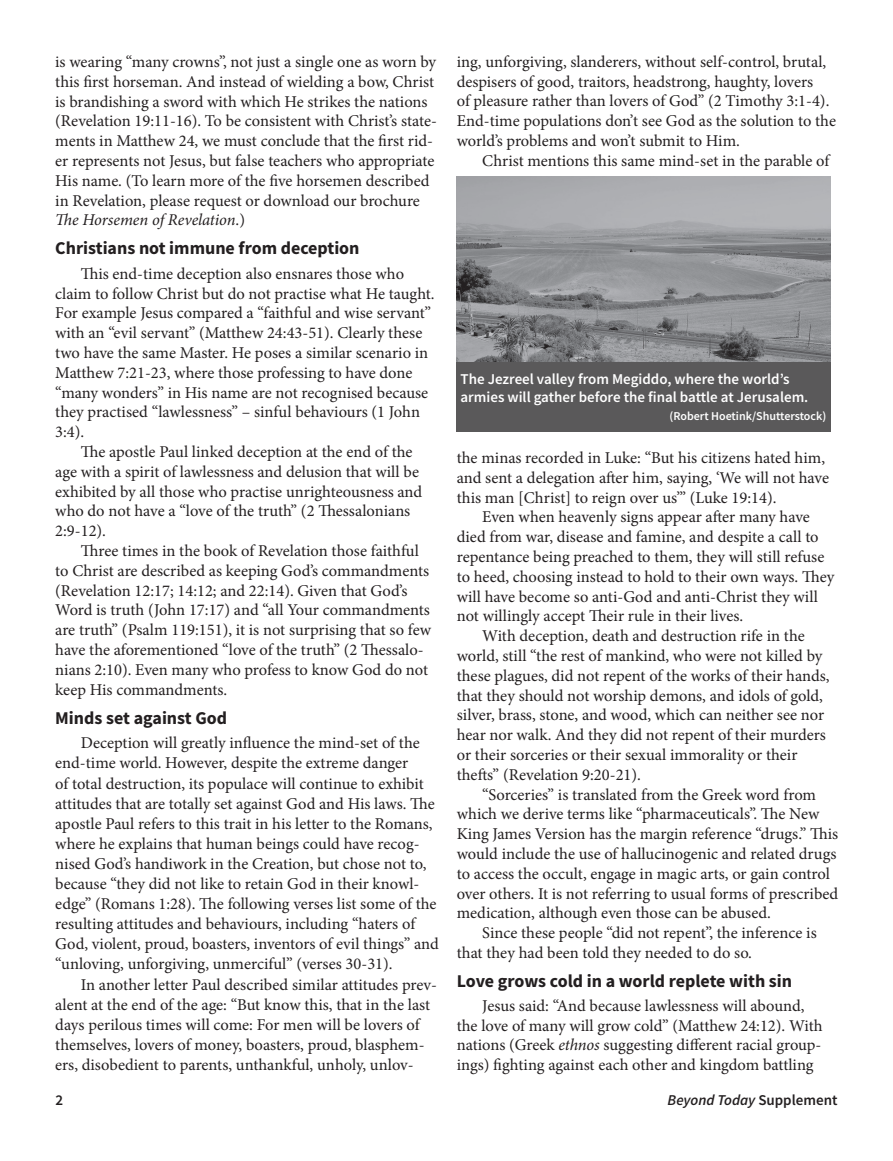
<style>
.page{position:relative;width:893px;height:1161px;background:#fff}
.page>*{position:absolute;margin:0;border:0;box-sizing:border-box;transform-origin:0 0}
.t1{font:700 18px "Source Sans Pro";color:#231f20}
.t2{font:16.5px/19.8px "Minion Pro";color:#231f20}
.t3{font:600 15px/18px "Source Sans Pro";color:#fff}
.t4{font:italic 600 15px "Source Sans Pro";color:#231f20}
.t5{font:600 15px "Source Sans Pro";color:#231f20}
.t6{font:600 12px "Source Sans Pro";color:#fff}
.s1{font-style:italic}
.s2{font-style:normal}
</style>
<div class="page">
<div style="left:456px;top:361px;width:375px;height:71px;background:#5a595a"></div>
<img style="left:456px;top:177px;width:375px;height:184px">
<p class="t2" style="left:55px;top:52px;width:383px">is wearing “many crowns”, not just a single one as worn by this first horseman. And instead of wielding a bow, Christ is brandishing a sword with which He strikes the nations (Revelation 19:11-16). To be consistent with Christ’s state&shy;ments in Matthew 24, we must conclude that the first rid&shy;er represents not Jesus, but false teachers who appropriate His name. (To learn more of the five horsemen described in Revelation, please request or download our brochure <span class="s1">The Horsemen of Revelation</span>.)</p>
<p class="t1" style="left:55px;top:236px;width:306px">Christians not immune from deception</p>
<p class="t2" style="left:55px;top:264px;width:381px;text-indent:26px">This end-time deception also ensnares those who claim to follow Christ but do not practise what He taught.<br>For example Jesus compared a “faithful and wise servant” with an “evil servant” (Matthew 24:43-51). Clearly these two have the same Master. He poses a similar scenario in Matthew 7:21-23, where those professing to have done “many wonders” in His name are not recognised because they practised “lawlessness” – sinful behaviours (1 John 3:4).</p>
<p class="t2" style="left:55px;top:442px;width:369px;text-indent:26px">The apostle Paul linked deception at the end of the age with a spirit of lawlessness and delusion that will be exhibited by all those who practise unrighteousness and who do not have a “love of the truth” (2 Thessalonians 2:9-12).</p>
<p class="t2" style="left:55px;top:541px;width:377px;text-indent:26px">Three times in the book of Revelation those faithful to Christ are described as keeping God’s commandments (Revelation 12:17; 14:12; and 22:14). Given that God’s Word is truth (John 17:17) and “all Your commandments are truth” (Psalm 119:151), it is not surprising that so few have the aforementioned “love of the truth” (2 Thessalo&shy;nians 2:10). Even many who profess to know God do not keep His commandments.</p>
<p class="t1" style="left:55px;top:705px;width:173px">Minds set against God</p>
<p class="t2" style="left:55px;top:733px;width:385px;text-indent:26px">Deception will greatly influence the mind-set of the end-time world. However, despite the extreme danger<br>of total destruction, its populace will continue to exhibit attitudes that are totally set against God and His laws. The apostle Paul refers to this trait in his letter to the Romans, where he explains that human beings could have recog&shy;nised God’s handiwork in the Creation, but chose not to, because “they did not like to retain God in their knowl&shy;edge” (Romans 1:28). The following verses list some of the resulting attitudes and behaviours, including “haters of God, violent, proud, boasters, inventors of evil things” and “unloving, unforgiving, unmerciful” (verses 30-31).</p>
<p class="t2" style="left:55px;top:974px;width:383px;text-indent:26px">In another letter Paul described similar attitudes prev&shy;alent at the end of the age: “But know this, that in the last days perilous times will come: For men will be lovers of themselves, lovers of money, boasters, proud, blasphem&shy;ers, disobedient to parents, unthankful, unholy, unlov-</p>
<p class="t2" style="left:457px;top:52px;width:381px">ing, unforgiving, slanderers, without self-control, brutal, despisers of good, traitors, headstrong, haughty, lovers<br>of pleasure rather than lovers of God” (2 Timothy 3:1-4).<br>End-time populations don’t see God as the solution to the world’s problems and won’t submit to Him.</p>
<p class="t2" style="left:482px;top:151px;width:349px">Christ mentions this same mind-set in the parable of</p>
<p class="t3" style="left:460px;top:370px;width:349px">The Jezreel valley from Megiddo, where the world’s armies will gather before the final battle at Jerusalem.</p>
<p class="t6" style="left:670px;top:408px;width:158px">(Robert Hoetink/Shutterstock)</p>
<p class="t2" style="left:457px;top:448px;width:374px">the minas recorded in Luke: “But his citizens hated him, and sent a delegation after him, saying, ‘We will not have this man [Christ] to reign over us’” (Luke 19:14).</p>
<p class="t2" style="left:482px;top:507px;width:329px">Even when heavenly signs appear after many have</p>
<p class="t2" style="left:457px;top:527px;width:363px">died from war, disease and famine, and despite a call to</p>
<p class="t2" style="left:457px;top:547px;width:369px">repentance being preached to them, they will still refuse</p>
<p class="t2" style="left:457px;top:567px;width:379px">to heed, choosing instead to hold to their own ways. They</p>
<p class="t2" style="left:457px;top:586px;width:363px">will have become so anti-God and anti-Christ they will</p>
<p class="t2" style="left:457px;top:606px;width:288px">not willingly accept Their rule in their lives.</p>
<p class="t2" style="left:482px;top:626px;width:324px">With deception, death and destruction rife in the</p>
<p class="t2" style="left:457px;top:646px;width:367px">world, still “the rest of mankind, who were not killed by</p>
<p class="t2" style="left:457px;top:666px;width:374px">these plagues, did not repent of the works of their hands,</p>
<p class="t2" style="left:457px;top:685px;width:368px">that they should not worship demons, and idols of gold,</p>
<p class="t2" style="left:457px;top:705px;width:369px">silver, brass, stone, and wood, which can neither see nor</p>
<p class="t2" style="left:457px;top:725px;width:371px">hear nor walk. And they did not repent of their murders</p>
<p class="t2" style="left:457px;top:745px;width:342px">or their sorceries or their sexual immorality or their</p>
<p class="t2" style="left:457px;top:765px;width:186px">thefts” (Revelation 9:20-21).</p>
<p class="t2" style="left:482px;top:784px;width:335px">“Sorceries” is translated from the Greek word from</p>
<p class="t2" style="left:457px;top:804px;width:364px">which we derive terms like “pharmaceuticals”. The New</p>
<p class="t2" style="left:457px;top:824px;width:383px">King James Version has the margin reference “drugs.” This</p>
<p class="t2" style="left:457px;top:844px;width:381px">would include the use of hallucinogenic and related drugs</p>
<p class="t2" style="left:457px;top:864px;width:375px">to access the occult, engage in magic arts, or gain control</p>
<p class="t2" style="left:457px;top:883px;width:383px">over others. It is not referring to usual forms of prescribed</p>
<p class="t2" style="left:457px;top:903px;width:316px">medication, although even those can be abused.</p>
<p class="t2" style="left:482px;top:923px;width:336px">Since these people “did not repent”, the inference is</p>
<p class="t2" style="left:457px;top:943px;width:297px">that they had been told they needed to do so.</p>
<p class="t1" style="left:457px;top:969px;width:337px">Love grows cold in a world replete with sin</p>
<p class="t2" style="left:457px;top:996px;width:367px;text-align:center">Jesus said: “And because lawlessness will abound,<br>the love of many will grow cold” (Matthew 24:12). With nations (Greek <span class="s1">ethnos</span> suggesting different racial group&shy;ings) fighting against each other and kingdom battling</p>
<p class="t5" style="left:56px;top:1090px;width:9px">2</p>
<p class="t4" style="left:668px;top:1090px;width:171px">Beyond Today <span class="s2">Supplement</span></p>
</div>
